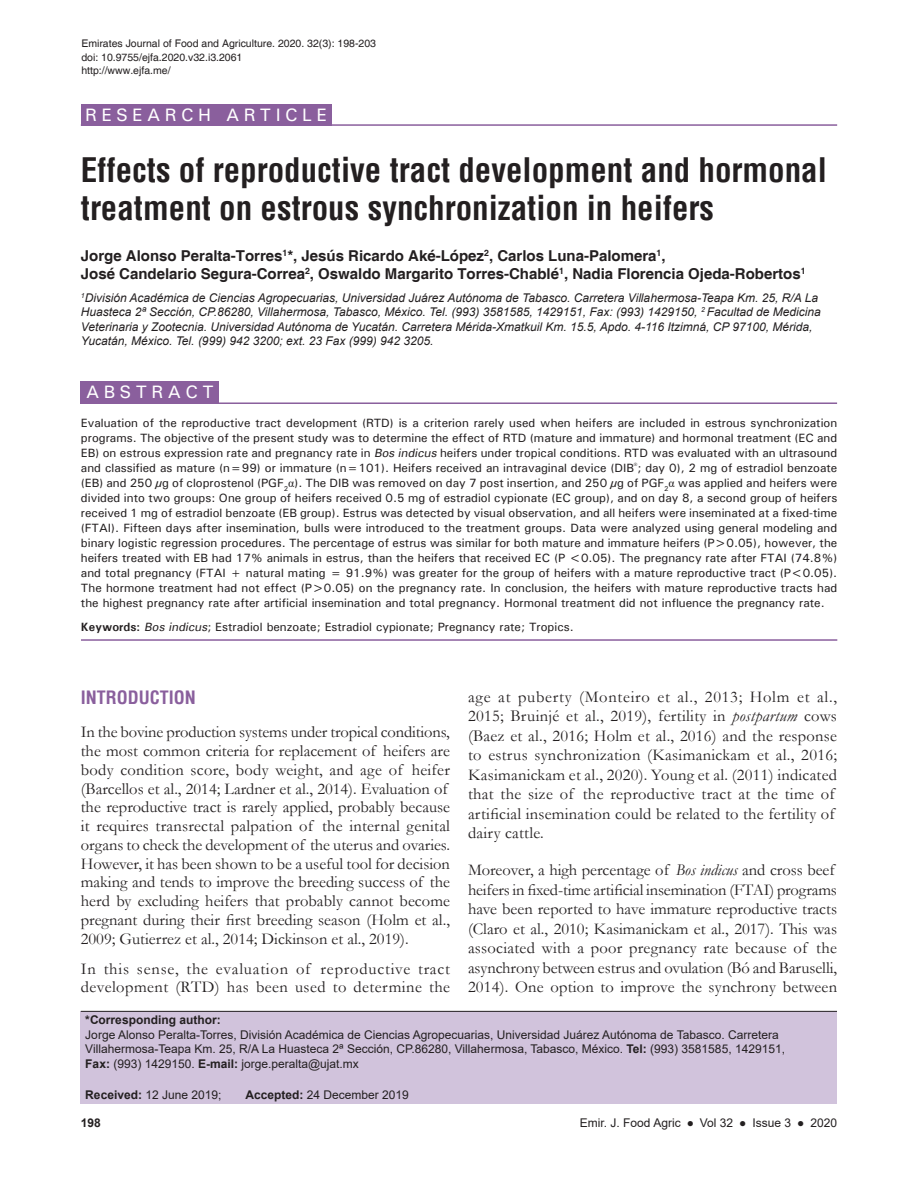
<style>
.page{position:relative;width:918px;height:1188px;background:#fff}
.page>*{position:absolute;margin:0;border:0;box-sizing:border-box;transform-origin:0 0}
.AT{font:700 condensed 33px/37.5px "Helvetica";color:#231f20}
.AH{font:500 18px "Univers";letter-spacing:.25em;color:#fff}
.t1{font:700 condensed 18px "Helvetica";color:#8a5f9d}
.ABSH{font:500 18px "Univers";letter-spacing:.25em;color:#fff}
.TX{font:16.5px/18.8px "Garamond";color:#231f20}
.TX-2{font:16.5px/19.5px "Garamond";letter-spacing:.02em;color:#231f20}
.TX-3{font:16.5px/18.8px "Garamond";letter-spacing:.04em;color:#231f20}
.AU{font:700 15px/18px "Helvetica";color:#231f20}
.ABS{font:500 12px/15px "Univers";color:#231f20;text-align:justify}
.AFF{font:italic 12px/14.4px "Arial";color:#231f20}
.ADD{font:12px/14.4px "Arial";color:#231f20}
.KWD{font:500 12px "Univers";color:#231f20}
.His{font:12px "Arial";color:#231f20}
.RF_R{font:12px "Arial";color:#231f20}
.RF_R-2{font:700 12px "Arial";color:#231f20}
.Journal{font:10.5px "Helvetica";color:#231f20}
.s1{font-style:italic}
.s2{font-family:"Times New Roman";font-weight:400}
.s3{font-weight:700}
</style>
<div class="page">
<div style="left:81px;top:1011px;width:756px;height:93px;background:#d1c3dc"></div>
<hr style="left:81px;top:1011px;width:756px;height:1px;background:#231f20">
<hr style="left:81px;top:639px;width:756px;height:2px;background:#8a5f9d">
<div style="left:81px;top:381px;width:138px;height:23px;background:#8a5f9d"></div>
<hr style="left:81px;top:402px;width:756px;height:2px;background:#8a5f9d">
<div style="left:81px;top:104px;width:250px;height:22px;background:#8a5f9d"></div>
<hr style="left:81px;top:124px;width:756px;height:2px;background:#8a5f9d">
<p class="Journal" style="left:81px;top:37px;width:296px">Emirates Journal of Food and Agriculture. 2020. 32(3): 198-203</p>
<p class="Journal" style="left:81px;top:51px;width:163px">doi: 10.9755/ejfa.2020.v32.i3.2061</p>
<p class="Journal" style="left:81px;top:64px;width:91px">http://www.ejfa.me/</p>
<p class="AH" style="left:85px;top:104px;width:243px">RESEARCH ARTICLE</p>
<p class="AT" style="left:81px;top:151px;width:748px">Effects of reproductive tract development and hormonal treatment on estrous synchronization in heifers</p>
<p class="AU" style="left:81px;top:247px;width:726px">Jorge Alonso Peralta-Torres<sup>1</sup>*, Jesús Ricardo Aké-López<sup>2</sup>, Carlos Luna-Palomera<sup>1</sup>,<br>José Candelario Segura-Correa<sup>2</sup>, Oswaldo Margarito Torres-Chablé<sup>1</sup>, Nadia Florencia Ojeda-Robertos<sup>1</sup></p>
<p class="AFF" style="left:81px;top:291px;width:742px"><sup>1</sup>División Académica de Ciencias Agropecuarias, Universidad Juárez Autónoma de Tabasco. Carretera Villahermosa-Teapa Km. 25, R/A La Huasteca 2ª Sección, CP.86280, Villahermosa, Tabasco, México. Tel. (993) 3581585, 1429151, Fax: (993) 1429150, <sup>2</sup> Facultad de Medicina Veterinaria y Zootecnia. Universidad Autónoma de Yucatán. Carretera Mérida-Xmatkuil Km. 15.5, Apdo. 4-116 Itzimná, CP 97100, Mérida, Yucatán, México. Tel. (999) 942 3200; ext. 23 Fax (999) 942 3205.</p>
<p class="ABSH" style="left:86px;top:380px;width:129px">ABSTRACT</p>
<p class="ABS" style="left:81px;top:415px;width:758px">Evaluation of the reproductive tract development (RTD) is a criterion rarely used when heifers are included in estrous synchronization programs. The objective of the present study was to determine the effect of RTD (mature and immature) and hormonal treatment (EC and EB) on estrous expression rate and pregnancy rate in <span class="s1">Bos indicus</span> heifers under tropical conditions. RTD was evaluated with an ultrasound and classified as mature (n=99) or immature (n=101). Heifers received an intravaginal device (DIB<sup>®</sup>; day 0), 2 mg of estradiol benzoate (EB) and 250 µg of cloprostenol (PGF<sub>2</sub><span class="s2">α</span>). The DIB was removed on day 7 post insertion, and 250 µg of PGF<sub>2</sub><span class="s2">α</span> was applied and heifers were divided into two groups: One group of heifers received 0.5 mg of estradiol cypionate (EC group), and on day 8, a second group of heifers received 1 mg of estradiol benzoate (EB group). Estrus was detected by visual observation, and all heifers were inseminated at a fixed-time (FTAI). Fifteen days after insemination, bulls were introduced to the treatment groups. Data were analyzed using general modeling and binary logistic regression procedures. The percentage of estrus was similar for both mature and immature heifers (P&gt;0.05), however, the heifers treated with EB had 17% animals in estrus, than the heifers that received EC (P &lt;0.05). The pregnancy rate after FTAI (74.8%) and total pregnancy (FTAI + natural mating = 91.9%) was greater for the group of heifers with a mature reproductive tract (P&lt;0.05).<br>The hormone treatment had not effect (P&gt;0.05) on the pregnancy rate. In conclusion, the heifers with mature reproductive tracts had the highest pregnancy rate after artificial insemination and total pregnancy. Hormonal treatment did not influence the pregnancy rate.</p>
<p class="KWD" style="left:81px;top:619px;width:494px"><span class="s3">Keywords:</span> <span class="s1">Bos indicus</span>; Estradiol benzoate; Estradiol cypionate; Pregnancy rate; Tropics.</p>
<h1 class="t1" style="left:81px;top:686px;width:117px">INTRODUCTION</h1>
<p class="TX" style="left:81px;top:722px;width:371px">In the bovine production systems under tropical conditions, the most common criteria for replacement of heifers are body condition score, body weight, and age of heifer (Barcellos et al., 2014; Lardner et al., 2014). Evaluation of the reproductive tract is rarely applied, probably because it requires transrectal palpation of the internal genital organs to check the development of the uterus and ovaries.<br>However, it has been shown to be a useful tool for decision making and tends to improve the breeding success of the herd by excluding heifers that probably cannot become pregnant during their first breeding season (Holm et al., 2009; Gutierrez et al., 2014; Dickinson et al., 2019).</p>
<p class="TX-3" style="left:81px;top:959px;width:371px">In this sense, the evaluation of reproductive tract development (RTD) has been used to determine the</p>
<p class="TX-2" style="left:468px;top:686px;width:371px">age at puberty (Monteiro et al., 2013; Holm et al., 2015; Bruinjé et al., 2019), fertility in <span class="s1">postpartum</span> cows (Baez et al., 2016; Holm et al., 2016) and the response to estrus synchronization (Kasimanickam et al., 2016; Kasimanickam et al., 2020). Young et al. (2011) indicated that the size of the reproductive tract at the time of artificial insemination could be related to the fertility of dairy cattle.</p>
<p class="TX" style="left:468px;top:860px;width:371px;line-height:19.5px">Moreover, a high percentage of <span class="s1">Bos indicus</span> and cross beef heifers in fixed-time artificial insemination (FTAI) programs have been reported to have immature reproductive tracts (Claro et al., 2010; Kasimanickam et al., 2017). This was associated with a poor pregnancy rate because of the asynchrony between estrus and ovulation (Bó and Baruselli, 2014). One option to improve the synchrony between</p>
<p class="ADD" style="left:85px;top:1013px;width:701px"><span class="s3">*Corresponding author:<br></span>Jorge Alonso Peralta-Torres, División Académica de Ciencias Agropecuarias, Universidad Juárez Autónoma de Tabasco. Carretera Villahermosa-Teapa Km. 25, R/A La Huasteca 2ª Sección, CP.86280, Villahermosa, Tabasco, México. <span class="s3">Tel:</span> (993) 3581585, 1429151, <span class="s3">Fax:</span> (993) 1429150. <span class="s3">E-mail:</span> jorge.peralta@ujat.mx</p>
<p class="His" style="left:85px;top:1087px;width:138px"><span class="s3">Received:</span> 12 June 2019;</p>
<p class="His" style="left:245px;top:1087px;width:165px"><span class="s3">Accepted:</span> 24 December 2019</p>
<p class="RF_R-2" style="left:81px;top:1115px;width:22px">198</p>
<p class="RF_R" style="left:580px;top:1115px;width:259px">Emir. J. Food Agric ● Vol 32 ● Issue 3 ● 2020</p>
</div>
